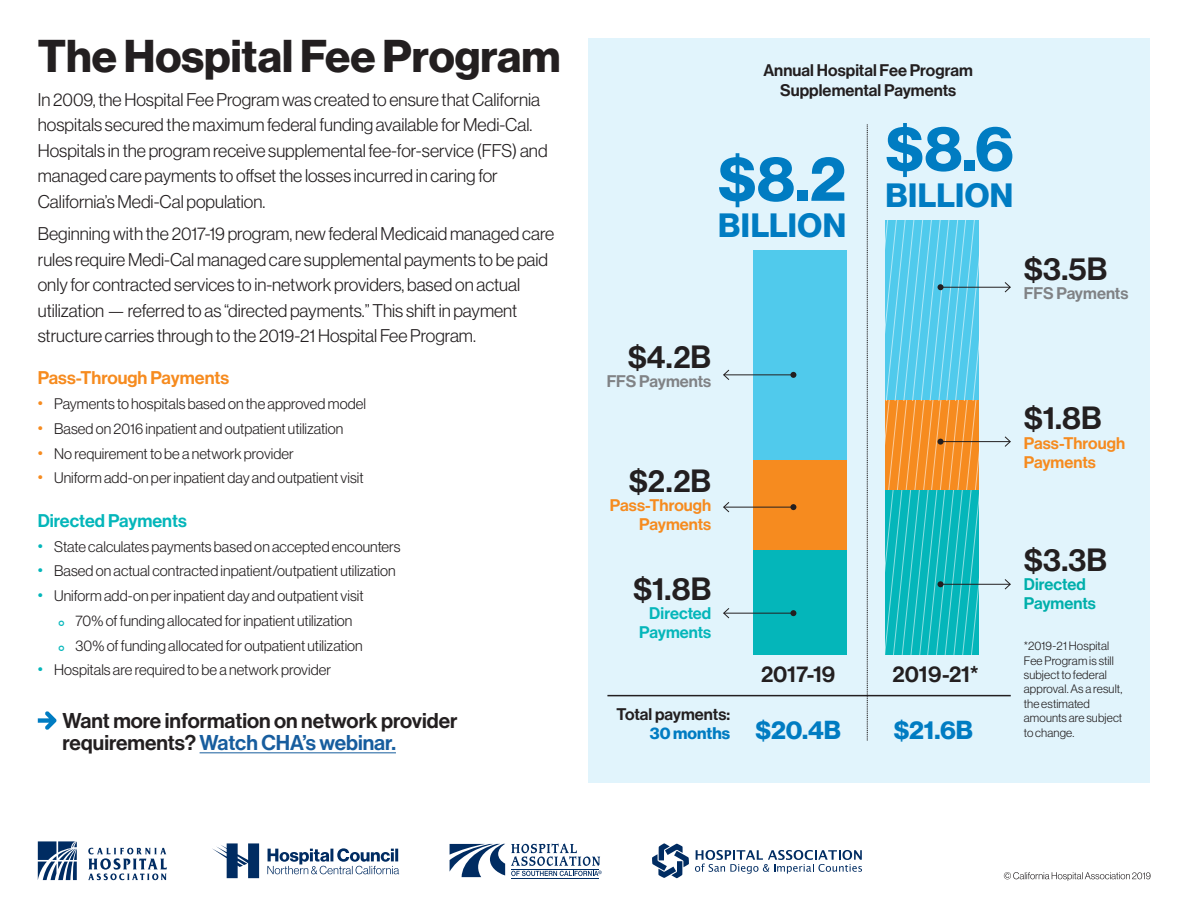
<style>
.page{position:relative;width:1188px;height:918px;background:#fff}
.page>*{position:absolute;margin:0;border:0;box-sizing:border-box;transform-origin:0 0}
.Small_Type{font:60px "N Haas Grotesk DS Pro 75 Bd";color:#007cc2}
.Main_Title{font:45px "N Haas Grotesk DS Pro 75 Bd";color:#231f20}
.Small_Type-2{font:33px "N Haas Grotesk DS Pro 75 Bd";letter-spacing:.015em;color:#007cc2}
.Small_Type-3{font:31.5px "N Haas Grotesk DS Pro 65 Md";color:#231f20}
.Small_Type-4{font:25.5px "N Haas Grotesk DS Pro 75 Bd";color:#007cc2}
.Small_Type-5{font:22.5px "N Haas Grotesk DS Pro 65 Md";letter-spacing:-.01em;color:#231f20}
.t1{font:21px/22.5px "N Haas Grotesk DS Pro 65 Md";color:#231f20}
.Body_Text_-_Left{font:18px/25.5px "N Haas Grotesk DS Pro 45 Lt";color:#231f20}
.t2{font:18px "N Haas Grotesk DS Pro 65 Md";color:#f68b1f}
.t3{font:18px "N Haas Grotesk DS Pro 65 Md";color:#04b6ba}
.Small_Type-6{font:16.5px/19.5px "N Haas Grotesk DS Pro 65 Md";letter-spacing:.005em;color:#231f20;text-align:right}
.Small_Type-7{font:16.5px/19.2px "N Haas Grotesk DS Pro 65 Md";color:#f68b1f;text-align:right}
.Small_Type-8{font:16.5px "N Haas Grotesk DS Pro 65 Md";letter-spacing:-.01em;color:#808285}
.Small_Type-9{font:16.5px/19.2px "N Haas Grotesk DS Pro 65 Md";color:#04b6ba;text-align:right}
.Small_Type-10{font:16.5px/19.2px "N Haas Grotesk DS Pro 65 Md";color:#00afab}
.t4{font:15px "N Haas Grotesk DS Pro 45 Lt";letter-spacing:.005em;color:#231f20}
.Small_Type-11{font:12px/14.4px "N Haas Grotesk DS Pro 45 Lt";letter-spacing:.01em;color:#231f20}
.s1{font-size:18px;color:#f68b1f}
.s2{font-size:18px;color:#04b6ba}
.s3{color:#175d9e}
.s4{font-family:"N Haas Grotesk DS Pro 75 Bd";color:#007cc2}
</style>
<div class="page">
<svg style="left:1004px;top:872px;width:147px;height:9px"></svg>
<div style="left:589px;top:38px;width:561px;height:744px;background:#e1f4fc"></div>
<div style="left:753px;top:550px;width:94px;height:105px;background:#04b6ba"></div>
<div style="left:753px;top:460px;width:94px;height:90px;background:#f68b1f"></div>
<div style="left:753px;top:250px;width:94px;height:210px;background:#50caec"></div>
<hr style="left:724px;top:613px;width:69px;height:1px;background:#231f20">
<svg style="left:790px;top:610px;width:6px;height:6px"></svg>
<svg style="left:723px;top:608px;width:7px;height:11px"></svg>
<hr style="left:724px;top:507px;width:69px;height:1px;background:#231f20">
<svg style="left:790px;top:504px;width:6px;height:6px"></svg>
<svg style="left:723px;top:502px;width:7px;height:11px"></svg>
<hr style="left:941px;top:584px;width:69px;height:1px;background:#231f20">
<svg style="left:1004px;top:579px;width:7px;height:11px"></svg>
<hr style="left:941px;top:441px;width:69px;height:1px;background:#231f20">
<svg style="left:1004px;top:436px;width:7px;height:11px"></svg>
<hr style="left:941px;top:287px;width:69px;height:1px;background:#231f20">
<svg style="left:886px;top:220px;width:93px;height:435px;background:#5fb9b2"></svg>
<svg style="left:1004px;top:282px;width:7px;height:11px"></svg>
<hr style="left:724px;top:375px;width:69px;height:1px;background:#231f20">
<svg style="left:790px;top:372px;width:6px;height:6px"></svg>
<svg style="left:723px;top:369px;width:7px;height:11px"></svg>
<svg style="left:867px;top:124px;width:1px;height:617px"></svg>
<hr style="left:200px;top:753px;width:196px;height:1px;background:#175d9e">
<svg style="left:38px;top:711px;width:18px;height:19px"></svg>
<hr style="left:607px;top:695px;width:404px;height:1px;background:#231f20">
<svg style="left:450px;top:844px;width:55px;height:33px"></svg>
<hr style="left:511px;top:878px;width:87px;height:1px;background:#002c62">
<svg style="left:511px;top:843px;width:91px;height:33px"></svg>
<svg style="left:38px;top:841px;width:39px;height:39px"></svg>
<svg style="left:88px;top:848px;width:79px;height:32px"></svg>
<svg style="left:695px;top:850px;width:167px;height:24px"></svg>
<svg style="left:652px;top:843px;width:37px;height:35px"></svg>
<svg style="left:267px;top:848px;width:132px;height:26px"></svg>
<svg style="left:212px;top:843px;width:47px;height:35px"></svg>
<p class="Main_Title" style="left:38px;top:30px;width:524px">The Hospital Fee Program</p>
<p class="Body_Text_-_Left" style="left:38px;top:87px;width:511px">In 2009, the Hospital Fee Program was created to ensure that California hospitals secured the maximum federal funding available for Medi-Cal.<br>Hospitals in the program receive supplemental fee-for-service (FFS) and managed care payments to offset the losses incurred in caring for California’s Medi-Cal population.</p>
<p class="Body_Text_-_Left" style="left:38px;top:221px;width:518px">Beginning with the 2017-19 program, new federal Medicaid managed care rules require Medi-Cal managed care supplemental payments to be paid only for contracted services to in-network providers, based on actual utilization — referred to as “directed payments.” This shift in payment structure carries through to the 2019-21 Hospital Fee Program.</p>
<p class="t2" style="left:38px;top:368px;width:193px">Pass-Through Payments</p>
<p class="t4" style="left:38px;top:395px;width:330px"><span class="s1">•</span> Payments to hospitals based on the approved model</p>
<p class="t4" style="left:38px;top:420px;width:307px"><span class="s1">•</span> Based on 2016 inpatient and outpatient utilization</p>
<p class="t4" style="left:38px;top:445px;width:258px"><span class="s1">•</span> No requirement to be a network provider</p>
<p class="t4" style="left:38px;top:470px;width:327px"><span class="s1">•</span> Uniform add-on per inpatient day and outpatient visit</p>
<p class="t3" style="left:38px;top:510px;width:151px">Directed Payments</p>
<p class="t4" style="left:38px;top:538px;width:364px"><span class="s2">•</span> State calculates payments based on accepted encounters</p>
<p class="t4" style="left:38px;top:563px;width:359px"><span class="s2">•</span> Based on actual contracted inpatient/outpatient utilization</p>
<p class="t4" style="left:38px;top:587px;width:327px"><span class="s2">•</span> Uniform add-on per inpatient day and outpatient visit</p>
<p class="t4" style="left:76px;top:612px;width:278px">70% of funding allocated for inpatient utilization</p>
<p class="t4" style="left:76px;top:637px;width:289px">30% of funding allocated for outpatient utilization</p>
<p class="t4" style="left:38px;top:662px;width:295px"><span class="s2">•</span> Hospitals are required to be a network provider</p>
<p class="t1" style="left:62px;top:709px;width:397px">Want more information on network provider requirements? <span class="s3">Watch CHA’s webinar.</span></p>
<p class="Small_Type-6" style="left:763px;top:61px;width:211px;text-align:center">Annual Hospital Fee Program<br>Supplemental Payments</p>
<p class="Small_Type" style="left:718px;top:145px;width:129px">$8.2</p>
<p class="Small_Type-2" style="left:718px;top:206px;width:130px">BILLION</p>
<p class="Small_Type" style="left:886px;top:114px;width:130px">$8.6</p>
<p class="Small_Type-2" style="left:885px;top:176px;width:130px">BILLION</p>
<p class="Small_Type-3" style="left:1024px;top:251px;width:85px">$3.5B</p>
<p class="Small_Type-8" style="left:1024px;top:284px;width:106px">FFS Payments</p>
<p class="Small_Type-3" style="left:628px;top:339px;width:85px">$4.2B</p>
<p class="Small_Type-8" style="left:607px;top:372px;width:106px">FFS Payments</p>
<p class="Small_Type-3" style="left:629px;top:463px;width:84px">$2.2B</p>
<p class="Small_Type-7" style="left:610px;top:496px;width:103px">Pass-Through<br>Payments</p>
<p class="Small_Type-3" style="left:633px;top:570px;width:80px">$1.8B</p>
<p class="Small_Type-9" style="left:639px;top:604px;width:74px">Directed<br>Payments</p>
<p class="Small_Type-6" style="left:617px;top:704px;width:115px">Total payments:<br><span class="s4">30 months</span></p>
<p class="Small_Type-5" style="left:893px;top:661px;width:88px">2019-21*</p>
<p class="Small_Type-5" style="left:761px;top:661px;width:76px">2017-19</p>
<p class="Small_Type-4" style="left:755px;top:715px;width:87px">$20.4B</p>
<p class="Small_Type-4" style="left:894px;top:715px;width:81px">$21.6B</p>
<p class="Small_Type-3" style="left:1024px;top:400px;width:80px">$1.8B</p>
<p class="Small_Type-7" style="left:1024px;top:434px;width:103px;text-align:left">Pass-Through<br>Payments</p>
<p class="Small_Type-3" style="left:1024px;top:541px;width:85px">$3.3B</p>
<p class="Small_Type-10" style="left:1024px;top:575px;width:74px">Directed<br>Payments</p>
<p class="Small_Type-11" style="left:1024px;top:639px;width:100px">*2019-21 Hospital<br>Fee Program is still subject to federal approval. As a result, the estimated amounts are subject to change.</p>
</div>
